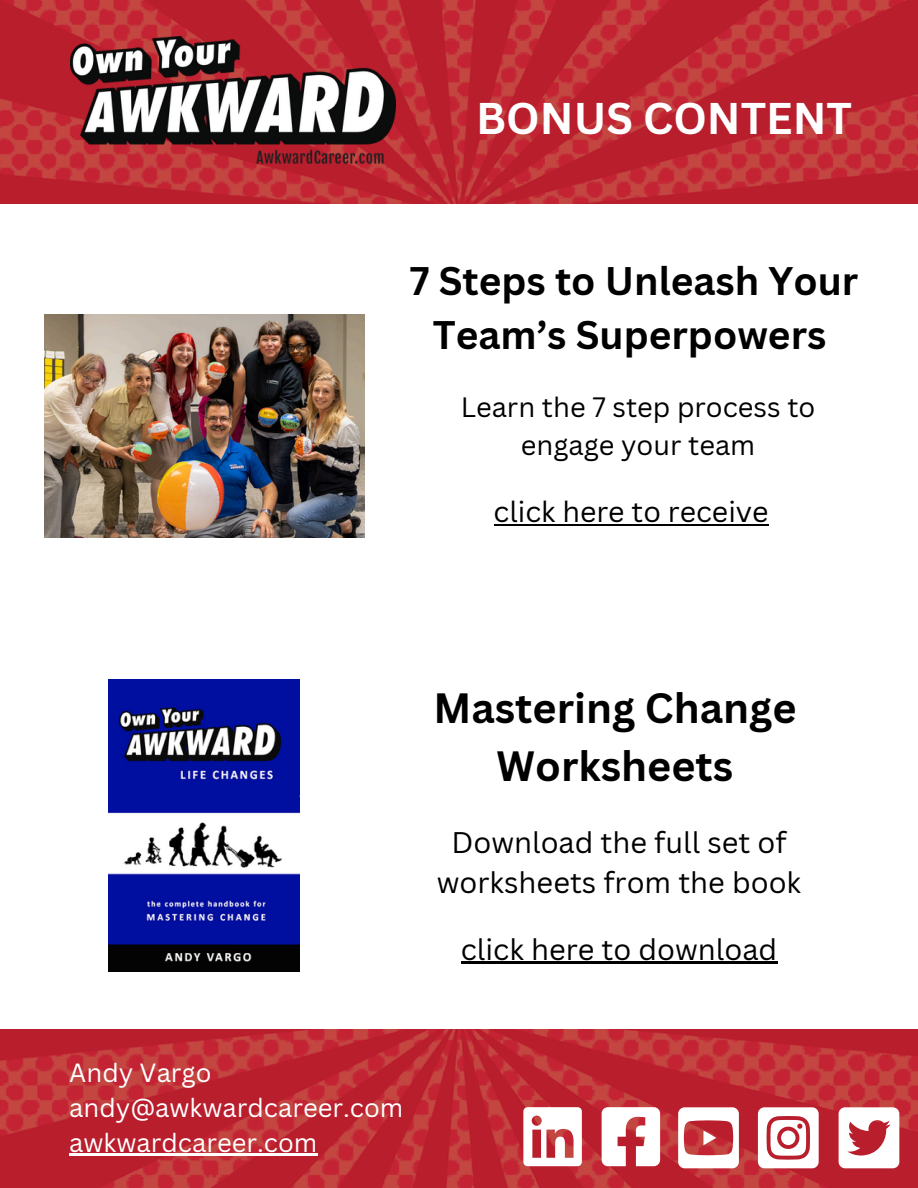
<style>
.page{position:relative;width:918px;height:1188px;background:#fff}
.page>*{position:absolute;margin:0;border:0;box-sizing:border-box;transform-origin:0 0}
.t1{font:700 43.2px "Canva Sans";color:#fff}
.t2{font:700 41.25px/57.4px "Canva Sans";color:#000;text-align:center}
.t3{font:700 38.85px/54.2px "Canva Sans";color:#000;text-align:center}
.t4{font:29.1px/40.5px "Canva Sans";color:#000;text-align:center}
.t5{font:28.5px "Canva Sans";color:#000}
.t6{font:27.3px/38px "Canva Sans";color:#000;text-align:center}
.t7{font:25.65px "Canva Sans";color:#fff}
</style>
<div class="page">
<img style="left:0;top:0;width:918px;height:203px">
<img style="left:0;top:1029px;width:918px;height:159px">
<img style="left:70px;top:37px;width:325px;height:129px">
<img style="left:109px;top:680px;width:191px;height:291px">
<svg style="left:523px;top:1107px;width:59px;height:59px"></svg>
<svg style="left:602px;top:1107px;width:58px;height:59px"></svg>
<svg style="left:678px;top:1107px;width:61px;height:61px"></svg>
<svg style="left:758px;top:1107px;width:61px;height:61px"></svg>
<svg style="left:839px;top:1107px;width:60px;height:61px"></svg>
<img style="left:45px;top:315px;width:319px;height:223px">
<hr style="left:69px;top:1154px;width:248px;height:2px;background:#fff">
<hr style="left:461px;top:962px;width:316px;height:2px;background:#000">
<hr style="left:494px;top:524px;width:275px;height:2px;background:#000">
<h4 class="t1" style="left:476px;top:88px;width:378px">BONUS CONTENT</h4>
<p class="t3" style="left:410px;top:253px;width:450px">7 Steps to Unleash Your<br>Team’s Superpowers</p>
<p class="t6" style="left:461px;top:387px;width:356px">Learn the 7 step process to engage your team</p>
<p class="t5" style="left:494px;top:492px;width:276px">click here to receive</p>
<h4 class="t2" style="left:433px;top:678px;width:365px">Mastering Change<br>Worksheets</h4>
<h4 class="t4" style="left:437px;top:821px;width:366px">Download the full set of worksheets from the book</h4>
<p class="t4" style="left:461px;top:928px;width:318px">click here to download</p>
<h4 class="t7" style="left:69px;top:1054px;width:144px">Andy Vargo</h4>
<p class="t7" style="left:69px;top:1089px;width:336px">andy@awkwardcareer.com</p>
<h2 class="t7" style="left:69px;top:1124px;width:250px">awkwardcareer.com</h2>
</div>
